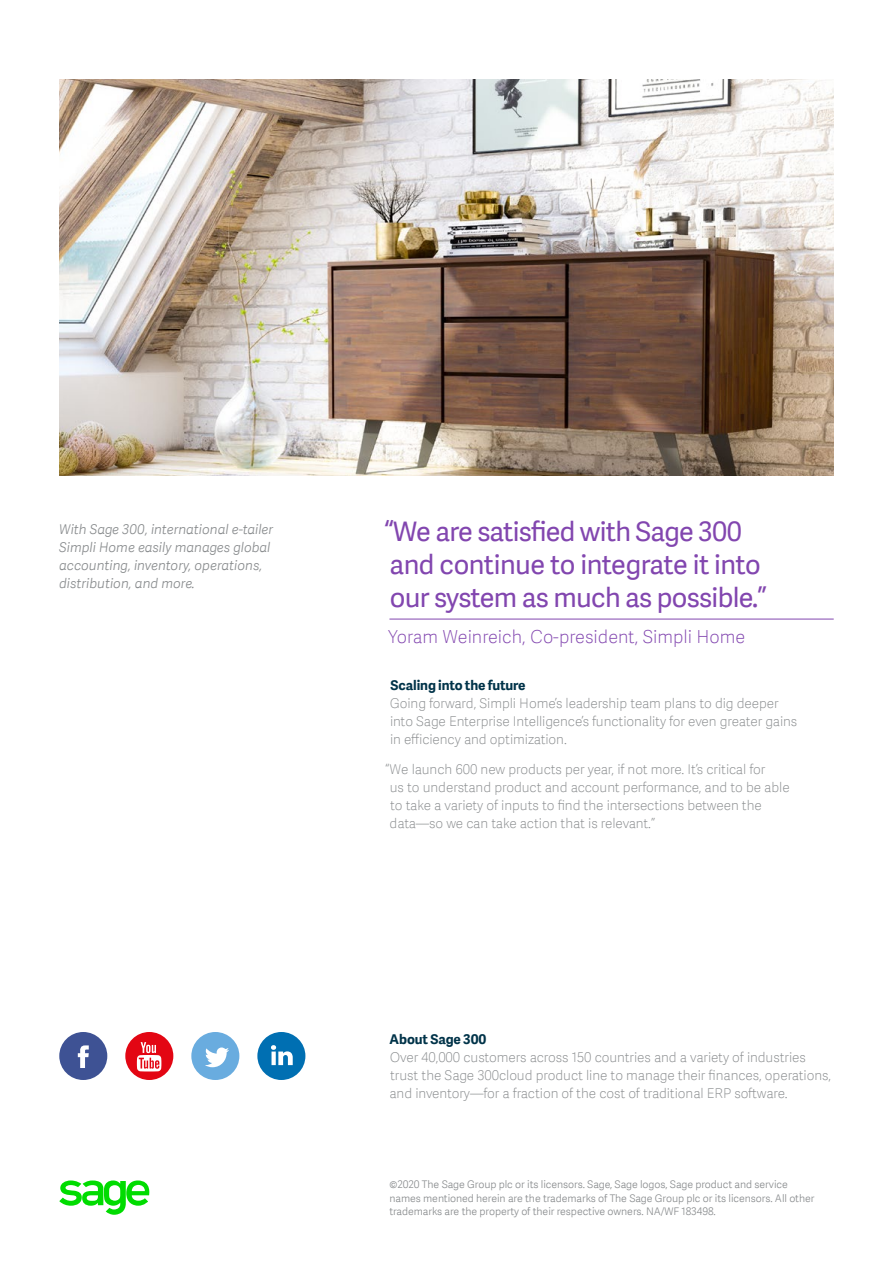
<style>
.page{position:relative;width:893px;height:1263px;background:#fff}
.page>*{position:absolute;margin:0;border:0;box-sizing:border-box;transform-origin:0 0}
.Pull_Quote{font:27px/33px "Adelle Sans SAGE";letter-spacing:-.025em;color:#8246af}
.Pull_Quote_Attributi{font:18px "Adelle Sans SAGE Th";color:#8246af}
.Body_Copy{font:13.5px/18px "Adelle Sans SAGE Th";letter-spacing:-.005em;color:#888b8d}
.Body_Bold_SubHead{font:13.5px/18px "Adelle Sans SAGE Th";letter-spacing:-.005em;color:#888b8d}
.Image_Caption{font:italic 13.5px/18px "Adelle Sans SAGE Lt";color:#888b8d}
.Body_Bold_SubHead-2{font:700 13.5px "Adelle Sans SAGE";letter-spacing:-.005em;color:#003349}
.t1{font:10.5px/13.5px "Adelle Sans SAGE Lt";letter-spacing:-.005em;color:#888b8d}
.s1{font-family:"Adelle Sans SAGE";font-weight:700;color:#003349}
</style>
<div class="page">
<svg style="left:59px;top:1181px;width:91px;height:34px"></svg>
<img style="left:59px;top:79px;width:774px;height:397px">
<hr style="left:389px;top:619px;width:444px;height:1px;background:#8246af">
<div style="left:191px;top:1032px;width:48px;height:48px;background:#69acdf;border-radius:50%"></div>
<svg style="left:205px;top:1047px;width:24px;height:20px"></svg>
<div style="left:257px;top:1032px;width:48px;height:48px;background:#006fb2;border-radius:50%"></div>
<svg style="left:271px;top:1045px;width:22px;height:20px"></svg>
<div style="left:125px;top:1032px;width:48px;height:48px;background:#e30613;border-radius:50%"></div>
<svg style="left:137px;top:1042px;width:24px;height:30px"></svg>
<div style="left:59px;top:1032px;width:48px;height:48px;background:#3e5294;border-radius:50%"></div>
<svg style="left:78px;top:1045px;width:11px;height:23px"></svg>
<p class="Image_Caption" style="left:59px;top:520px;width:215px">With Sage 300, international e-tailer Simpli Home easily manages global accounting, inventory, operations, distribution, and more.</p>
<p class="Pull_Quote" style="left:384px;top:514px;width:384px">“We are satisfied with Sage 300 and continue to integrate it into our system as much as possible.”</p>
<p class="Pull_Quote_Attributi" style="left:388px;top:624px;width:358px">Yoram Weinreich, Co-president, Simpli Home</p>
<p class="Body_Bold_SubHead-2" style="left:390px;top:675px;width:137px">Scaling into the future</p>
<p class="Body_Copy" style="left:389px;top:694px;width:409px">Going forward, Simpli Home’s leadership team plans to dig deeper into Sage Enterprise Intelligence’s functionality for even greater gains in efficiency and optimization.</p>
<p class="Body_Copy" style="left:389px;top:760px;width:401px;text-indent:-4px">“We launch 600 new products per year, if not more. It’s critical for<br>us to understand product and account performance, and to be able to take a variety of inputs to find the intersections between the data—so we can take action that is relevant.”</p>
<p class="Body_Bold_SubHead" style="left:389px;top:1030px;width:443px"><span class="s1">About Sage 300<br></span>Over 40,000 customers across 150 countries and a variety of industries trust the Sage 300cloud product line to manage their finances, operations, and inventory—for a fraction of the cost of traditional ERP software.</p>
<p class="t1" style="left:389px;top:1177px;width:426px">©2020 The Sage Group plc or its licensors. Sage, Sage logos, Sage product and service names mentioned herein are the trademarks of The Sage Group plc or its licensors. All other trademarks are the property of their respective owners. NA/WF 183498.</p>
</div>
